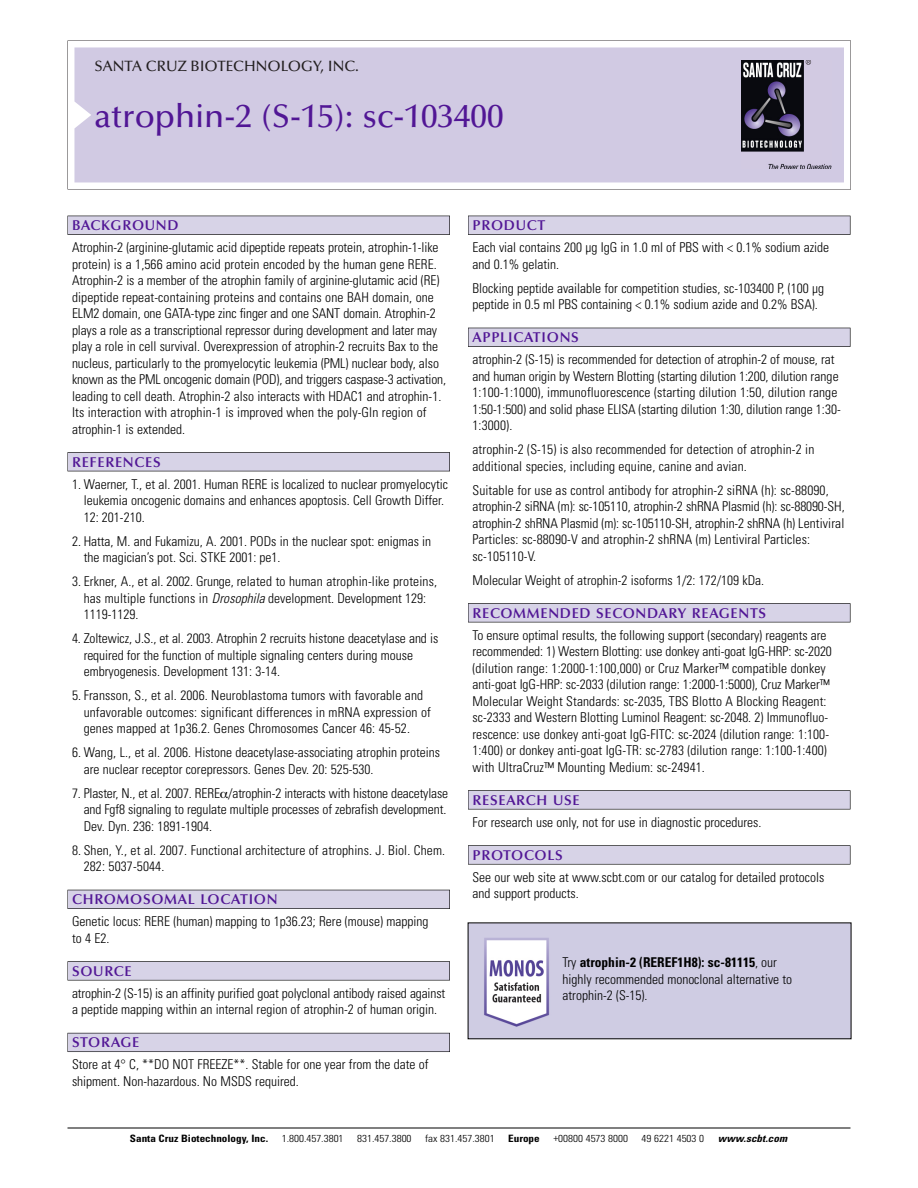
<style>
.page{position:relative;width:918px;height:1188px;background:#fff}
.page>*{position:absolute;margin:0;border:0;box-sizing:border-box;transform-origin:0 0}
.t1{font:500 33px "Optima";color:#511695}
.t2{font:500 15px "Optima";color:#231f20}
.t3{font:600 14.25px "Optima";letter-spacing:.05em;color:#511695}
.t4{font:300 condensed 13.5px/16.5px "Univers";color:#000}
.t5{font:300 condensed 10.2px "Univers";color:#000;scale:1.1 1}
.t6{font:700 condensed 10.2px "Univers";color:#000;scale:1.1 1}
.t7{font:italic 700 condensed 10.2px "Univers";letter-spacing:.005em;color:#000;scale:1.1 1}
.s1{font-style:italic}
.s2{font-weight:700}
</style>
<div class="page">
<svg style="left:68px;top:40px;width:783px;height:149px"></svg>
<div style="left:74px;top:47px;width:770px;height:135px;background:#d1cae3"></div>
<img style="left:741px;top:60px;width:90px;height:108px">
<div style="left:468px;top:216px;width:382px;height:19px;background:#525155"></div>
<div style="left:468px;top:216px;width:382px;height:18px;background:#d7d3e7"></div>
<div style="left:468px;top:328px;width:382px;height:19px;background:#515055"></div>
<div style="left:468px;top:328px;width:382px;height:18px;background:#d7d3e7"></div>
<div style="left:468px;top:603px;width:382px;height:19px;background:#545357"></div>
<div style="left:468px;top:604px;width:382px;height:18px;background:#d7d3e7"></div>
<div style="left:468px;top:790px;width:382px;height:19px;background:#575759"></div>
<div style="left:468px;top:791px;width:382px;height:18px;background:#d7d3e7"></div>
<svg style="left:468px;top:845px;width:382px;height:20px"></svg>
<div style="left:468px;top:846px;width:382px;height:18px;background:#d7d3e7"></div>
<hr style="left:68px;top:1128px;width:782px;height:1px;background:#000">
<div style="left:68px;top:216px;width:382px;height:19px;background:#525155"></div>
<div style="left:68px;top:216px;width:381px;height:18px;background:#d7d3e7"></div>
<div style="left:68px;top:452px;width:382px;height:19px;background:#525155"></div>
<div style="left:68px;top:453px;width:381px;height:18px;background:#d7d3e7"></div>
<div style="left:68px;top:890px;width:382px;height:19px;background:#525158"></div>
<div style="left:68px;top:890px;width:381px;height:18px;background:#d7d3e7"></div>
<div style="left:68px;top:961px;width:382px;height:19px;background:#575759"></div>
<div style="left:68px;top:962px;width:381px;height:18px;background:#d7d3e7"></div>
<div style="left:68px;top:1033px;width:382px;height:19px;background:#5b5a62"></div>
<div style="left:68px;top:1033px;width:381px;height:18px;background:#d7d3e7"></div>
<img style="left:470px;top:924px;width:379px;height:113px">
<p class="t2" style="left:94px;top:61px;width:266px">SANTA CRUZ BIOTECHNOLOGY, INC.</p>
<h1 class="t1" style="left:94px;top:103px;width:411px">atrophin-2 (S-15): sc-103400</h1>
<p class="t3" style="left:72px;top:219px;width:108px">BACKGROUND</p>
<p class="t4" style="left:72px;top:240px;width:376px">Atrophin-2 (arginine-glutamic acid dipeptide repeats protein, atrophin-1-like protein) is a 1,566 amino acid protein encoded by the human gene RERE.<br>Atrophin-2 is a member of the atrophin family of arginine-glutamic acid (RE) dipeptide repeat-containing proteins and contains one BAH domain, one ELM2 domain, one GATA-type zinc finger and one SANT domain. Atrophin-2 plays a role as a transcriptional repressor during development and later may play a role in cell survival. Overexpression of atrophin-2 recruits Bax to the nucleus, particularly to the promyelocytic leukemia (PML) nuclear body, also known as the PML oncogenic domain (POD), and triggers caspase-3 activation, leading to cell death. Atrophin-2 also interacts with HDAC1 and atrophin-1.<br>Its interaction with atrophin-1 is improved when the poly-Gln region of atrophin-1 is extended.</p>
<p class="t3" style="left:72px;top:456px;width:90px">REFERENCES</p>
<p class="t4" style="left:84px;top:477px;width:366px;text-indent:-12px">1. Waerner, T., et al. 2001. Human RERE is localized to nuclear promyelocytic leukemia oncogenic domains and enhances apoptosis. Cell Growth Differ.<br>12: 201-210.</p>
<p class="t4" style="left:84px;top:534px;width:349px;text-indent:-12px">2. Hatta, M. and Fukamizu, A. 2001. PODs in the nuclear spot: enigmas in the magician’s pot. Sci. STKE 2001: pe1.</p>
<p class="t4" style="left:84px;top:574px;width:355px;text-indent:-12px">3. Erkner, A., et al. 2002. Grunge, related to human atrophin-like proteins, has multiple functions in <span class="s1">Drosophila</span> development. Development 129:<br>1119-1129.</p>
<p class="t4" style="left:84px;top:631px;width:356px;text-indent:-12px">4. Zoltewicz, J.S., et al. 2003. Atrophin 2 recruits histone deacetylase and is required for the function of multiple signaling centers during mouse embryogenesis. Development 131: 3-14.</p>
<p class="t4" style="left:84px;top:688px;width:349px;text-indent:-12px">5. Fransson, S., et al. 2006. Neuroblastoma tumors with favorable and unfavorable outcomes: significant differences in mRNA expression of genes mapped at 1p36.2. Genes Chromosomes Cancer 46: 45-52.</p>
<p class="t4" style="left:84px;top:745px;width:358px;text-indent:-12px">6. Wang, L., et al. 2006. Histone deacetylase-associating atrophin proteins are nuclear receptor corepressors. Genes Dev. 20: 525-530.</p>
<p class="t4" style="left:84px;top:786px;width:366px;text-indent:-12px">7. Plaster, N., et al. 2007. RERE /atrophin-2 interacts with histone deacetylase and Fgf8 signaling to regulate multiple processes of zebrafish development.<br>Dev. Dyn. 236: 1891-1904.</p>
<p class="t4" style="left:84px;top:843px;width:363px;text-indent:-12px">8. Shen, Y., et al. 2007. Functional architecture of atrophins. J. Biol. Chem.<br>282: 5037-5044.</p>
<p class="t3" style="left:72px;top:894px;width:207px">CHROMOSOMAL LOCATION</p>
<p class="t4" style="left:72px;top:914px;width:358px">Genetic locus: RERE (human) mapping to 1p36.23; Rere (mouse) mapping to 4 E2.</p>
<p class="t3" style="left:72px;top:965px;width:61px">SOURCE</p>
<p class="t4" style="left:72px;top:986px;width:375px">atrophin-2 (S-15) is an affinity purified goat polyclonal antibody raised against a peptide mapping within an internal region of atrophin-2 of human origin.</p>
<p class="t3" style="left:72px;top:1037px;width:69px">STORAGE</p>
<p class="t4" style="left:72px;top:1057px;width:358px">Store at 4° C, **DO NOT FREEZE**. Stable for one year from the date of shipment. Non-hazardous. No MSDS required.</p>
<p class="t3" style="left:473px;top:219px;width:74px">PRODUCT</p>
<p class="t4" style="left:473px;top:240px;width:358px">Each vial contains 200 µg IgG in 1.0 ml of PBS with &lt; 0.1% sodium azide and 0.1% gelatin.</p>
<p class="t4" style="left:473px;top:281px;width:353px">Blocking peptide available for competition studies, sc-103400 P, (100 µg peptide in 0.5 ml PBS containing &lt; 0.1% sodium azide and 0.2% BSA).</p>
<p class="t3" style="left:473px;top:332px;width:108px">APPLICATIONS</p>
<p class="t4" style="left:473px;top:352px;width:370px">atrophin-2 (S-15) is recommended for detection of atrophin-2 of mouse, rat and human origin by Western Blotting (starting dilution 1:200, dilution range 1:100-1:1000), immunofluorescence (starting dilution 1:50, dilution range 1:50-1:500) and solid phase ELISA (starting dilution 1:30, dilution range 1:30- 1:3000).</p>
<p class="t4" style="left:473px;top:442px;width:343px">atrophin-2 (S-15) is also recommended for detection of atrophin-2 in additional species, including equine, canine and avian.</p>
<p class="t4" style="left:473px;top:483px;width:374px">Suitable for use as control antibody for atrophin-2 siRNA (h): sc-88090, atrophin-2 siRNA (m): sc-105110, atrophin-2 shRNA Plasmid (h): sc-88090-SH, atrophin-2 shRNA Plasmid (m): sc-105110-SH, atrophin-2 shRNA (h) Lentiviral Particles: sc-88090-V and atrophin-2 shRNA (m) Lentiviral Particles: sc-105110-V.</p>
<p class="t4" style="left:473px;top:573px;width:293px">Molecular Weight of atrophin-2 isoforms 1/2: 172/109 kDa.</p>
<p class="t3" style="left:473px;top:607px;width:295px">RECOMMENDED SECONDARY REAGENTS</p>
<p class="t4" style="left:473px;top:628px;width:361px">To ensure optimal results, the following support (secondary) reagents are recommended: 1) Western Blotting: use donkey anti-goat IgG-HRP: sc-2020 (dilution range: 1:2000-1:100,000) or Cruz Marker™ compatible donkey anti-goat IgG-HRP: sc-2033 (dilution range: 1:2000-1:5000), Cruz Marker™ Molecular Weight Standards: sc-2035, TBS Blotto A Blocking Reagent: sc-2333 and Western Blotting Luminol Reagent: sc-2048. 2) Immunofluo&shy;rescence: use donkey anti-goat IgG-FITC: sc-2024 (dilution range: 1:100- 1:400) or donkey anti-goat IgG-TR: sc-2783 (dilution range: 1:100-1:400) with UltraCruz™ Mounting Medium: sc-24941.</p>
<p class="t3" style="left:473px;top:794px;width:109px">RESEARCH USE</p>
<p class="t4" style="left:473px;top:815px;width:290px">For research use only, not for use in diagnostic procedures.</p>
<p class="t3" style="left:473px;top:849px;width:92px">PROTOCOLS</p>
<p class="t4" style="left:473px;top:870px;width:353px">See our web site at www.scbt.com or our catalog for detailed protocols and support products.</p>
<p class="t4" style="left:563px;top:955px;width:231px">Try <span class="s2">atrophin-2 (REREF1H8): sc-81115</span>, our highly recommended monoclonal alternative to atrophin-2 (S-15).</p>
<p class="t6" style="left:130px;top:1135px;width:127px">Santa Cruz Biotechnology, Inc.</p>
<p class="t5" style="left:282px;top:1135px;width:58px">1.800.457.3801</p>
<p class="t5" style="left:357px;top:1135px;width:51px">831.457.3800</p>
<p class="t5" style="left:425px;top:1135px;width:65px">fax 831.457.3801</p>
<p class="t6" style="left:508px;top:1135px;width:30px">Europe</p>
<p class="t5" style="left:553px;top:1135px;width:69px">+00800 4573 8000</p>
<p class="t5" style="left:642px;top:1135px;width:58px">49 6221 4503 0</p>
<p class="t7" style="left:718px;top:1135px;width:64px">www.scbt.com</p>
</div>
